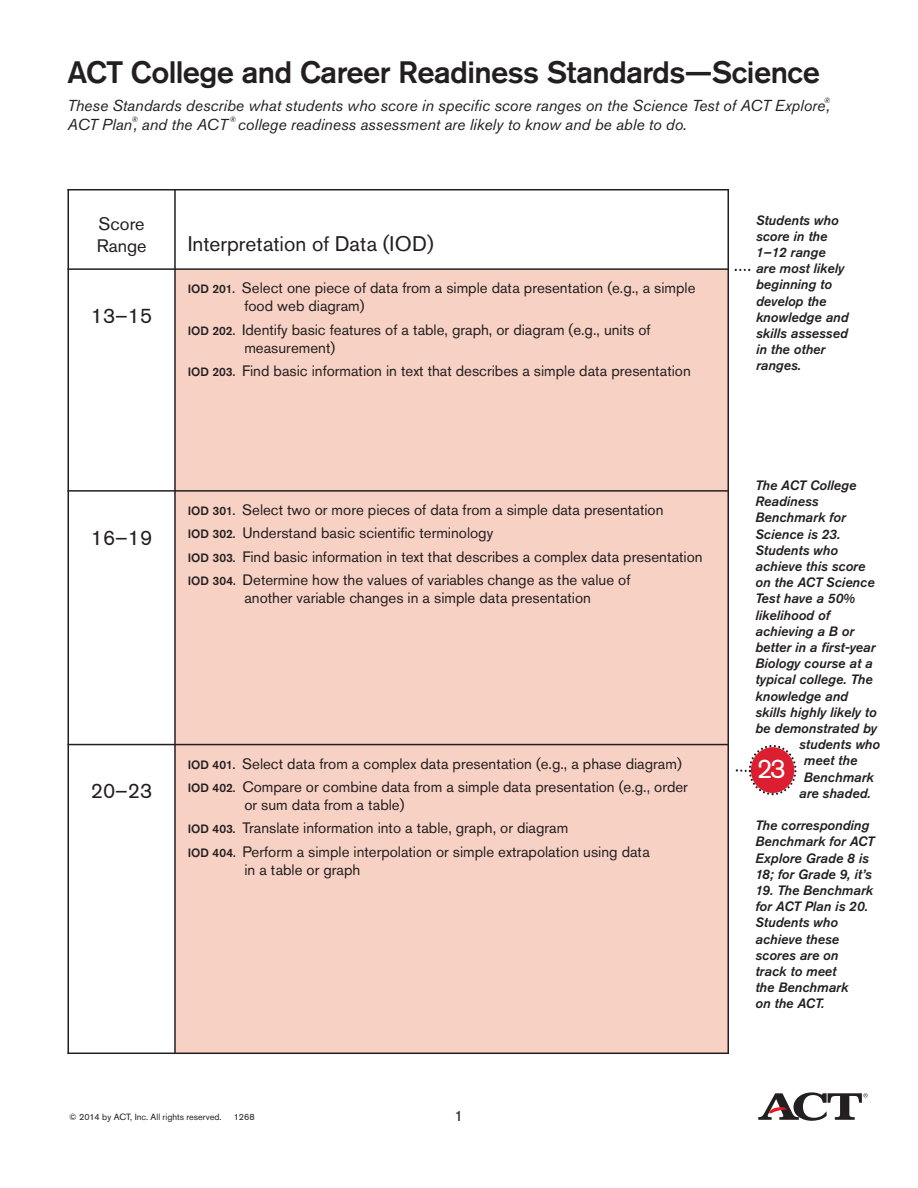
<style>
.page{position:relative;width:918px;height:1188px;background:#fff}
.page>*{position:absolute;margin:0;border:0;box-sizing:border-box;transform-origin:0 0}
.t1{font:500 30.75px "Akzidenz Grotesk Std";letter-spacing:-.02em;color:#231f20}
.t2{font:27px "Akzidenz Grotesk Std";color:#fff}
.t3{font:21px "Akzidenz Grotesk Std";color:#231f20}
.t4{font:18px/21.6px "Akzidenz Grotesk Std";color:#231f20}
.t5{font:italic 15.75px "Akzidenz Grotesk Std";color:#231f20}
.t6{font:15px/23.4px "Akzidenz Grotesk Std";color:#231f20}
.t7{font:italic 500 13.5px/16.2px "Akzidenz Grotesk Std";color:#231f20}
.t8{font:9px "Akzidenz Grotesk Std";color:#231f20}
.t9{font:italic 7.65px "Akzidenz Grotesk Std";color:#231f20}
.s1{font-weight:500;font-size:12px}
</style>
<div class="page">
<svg style="left:758px;top:1092px;width:110px;height:29px"></svg>
<div style="left:176px;top:270px;width:553px;height:783px;background:#f7d1c4"></div>
<hr style="left:68px;top:189px;width:1px;height:865px;background:#231f20">
<hr style="left:174px;top:189px;width:2px;height:865px;background:#231f20">
<hr style="left:728px;top:189px;width:1px;height:865px;background:#231f20">
<hr style="left:68px;top:189px;width:661px;height:1px;background:#231f20">
<hr style="left:68px;top:268px;width:661px;height:2px;background:#231f20">
<hr style="left:68px;top:490px;width:661px;height:2px;background:#231f20">
<hr style="left:68px;top:744px;width:661px;height:1px;background:#231f20">
<hr style="left:68px;top:1053px;width:661px;height:1px;background:#231f20">
<svg style="left:735px;top:269px;width:15px;height:2px"></svg>
<svg style="left:735px;top:745px;width:62px;height:51px"></svg>
<h1 class="t1" style="left:68px;top:61px;width:754px">ACT College and Career Readiness Standards—Science</h1>
<p class="t5" style="left:68px;top:100px;width:764px">These Standards describe what students who score in specific score ranges on the Science Test of ACT Explore,</p>
<p class="t9" style="left:824px;top:98px;width:8px">®</p>
<p class="t9" style="left:131px;top:117px;width:8px">®</p>
<p class="t9" style="left:230px;top:117px;width:8px">®</p>
<p class="t5" style="left:238px;top:119px;width:451px">college readiness assessment are likely to know and be able to do.</p>
<p class="t5" style="left:67px;top:119px;width:162px">ACT Plan, and the ACT</p>
<p class="t4" style="left:97px;top:215px;width:51px">Score<br>Range</p>
<h3 class="t3" style="left:91px;top:308px;width:63px">13–15</h3>
<h3 class="t3" style="left:188px;top:236px;width:248px">Interpretation of Data (IOD)</h3>
<p class="t6" style="left:244px;top:281px;width:453px;line-height:18px;text-indent:-57px"><span class="s1">IOD 201.</span> Select one piece of data from a simple data presentation (e.g., a simple food web diagram)</p>
<p class="t6" style="left:244px;top:322px;width:408px;line-height:18px;text-indent:-57px"><span class="s1">IOD 202.</span> Identify basic features of a table, graph, or diagram (e.g., units of measurement)</p>
<p class="t6" style="left:188px;top:361px;width:505px"><span class="s1">IOD 203.</span> Find basic information in text that describes a simple data presentation</p>
<h3 class="t3" style="left:91px;top:530px;width:63px">16–19</h3>
<p class="t6" style="left:188px;top:500px;width:516px"><span class="s1">IOD 301.</span> Select two or more pieces of data from a simple data presentation<br><span class="s1">IOD 302.</span> Understand basic scientific terminology<br><span class="s1">IOD 303.</span> Find basic information in text that describes a complex data presentation <span class="s1">IOD 304.</span> Determine how the values of variables change as the value of</p>
<p class="t6" style="left:244px;top:588px;width:348px">another variable changes in a simple data presentation</p>
<h3 class="t3" style="left:91px;top:783px;width:63px">20–23</h3>
<p class="t6" style="left:188px;top:753px;width:502px"><span class="s1">IOD 401.</span> Select data from a complex data presentation (e.g., a phase diagram)<br><span class="s1">IOD 402.</span> Compare or combine data from a simple data presentation (e.g., order</p>
<p class="t6" style="left:188px;top:795px;width:464px;text-indent:57px">or sum data from a table)<br><span class="s1">IOD 403.</span> Translate information into a table, graph, or diagram<br><span class="s1">IOD 404.</span> Perform a simple interpolation or simple extrapolation using data</p>
<p class="t6" style="left:244px;top:859px;width:117px">in a table or graph</p>
<p class="t8" style="left:69px;top:1114px;width:154px">© 2014 by ACT, Inc. All rights reserved.</p>
<p class="t8" style="left:234px;top:1114px;width:23px">1268</p>
<p class="t6" style="left:455px;top:1106px;width:10px">1</p>
<p class="t7" style="left:756px;top:213px;width:94px">Students who score in the<br>1–12 range are most likely beginning to develop the knowledge and skills assessed in the other ranges.</p>
<p class="t7" style="left:755px;top:478px;width:102px">The ACT College</p>
<p class="t7" style="left:755px;top:495px;width:65px">Readiness</p>
<p class="t7" style="left:755px;top:511px;width:92px">Benchmark for</p>
<p class="t7" style="left:755px;top:527px;width:87px">Science is 23.</p>
<p class="t7" style="left:755px;top:543px;width:84px">Students who</p>
<p class="t7" style="left:755px;top:559px;width:111px">achieve this score</p>
<p class="t7" style="left:755px;top:576px;width:121px">on the ACT Science</p>
<p class="t7" style="left:755px;top:592px;width:101px">Test have a 50%</p>
<p class="t7" style="left:755px;top:608px;width:76px">likelihood of</p>
<p class="t7" style="left:755px;top:624px;width:100px">achieving a B or</p>
<p class="t7" style="left:755px;top:640px;width:122px">better in a first-year</p>
<p class="t7" style="left:755px;top:657px;width:119px">Biology course at a</p>
<p class="t7" style="left:755px;top:673px;width:119px">typical college. The</p>
<p class="t7" style="left:755px;top:689px;width:94px">knowledge and</p>
<p class="t7" style="left:755px;top:705px;width:123px">skills highly likely to</p>
<p class="t7" style="left:755px;top:721px;width:123px">be demonstrated by</p>
<p class="t7" style="left:799px;top:738px;width:82px">students who</p>
<p class="t7" style="left:804px;top:754px;width:55px">meet the</p>
<p class="t7" style="left:804px;top:770px;width:71px">Benchmark</p>
<p class="t7" style="left:799px;top:786px;width:73px">are shaded.</p>
<p class="t7" style="left:755px;top:819px;width:121px">The corresponding<br>Benchmark for ACT<br>Explore Grade 8 is<br>18; for Grade 9, it’s</p>
<p class="t7" style="left:755px;top:883px;width:119px">19. The Benchmark for ACT Plan is 20.<br>Students who achieve these scores are on<br>track to meet<br>the Benchmark<br>on the ACT.</p>
<h2 class="t2" style="left:757px;top:759px;width:30px">23</h2>
</div>
